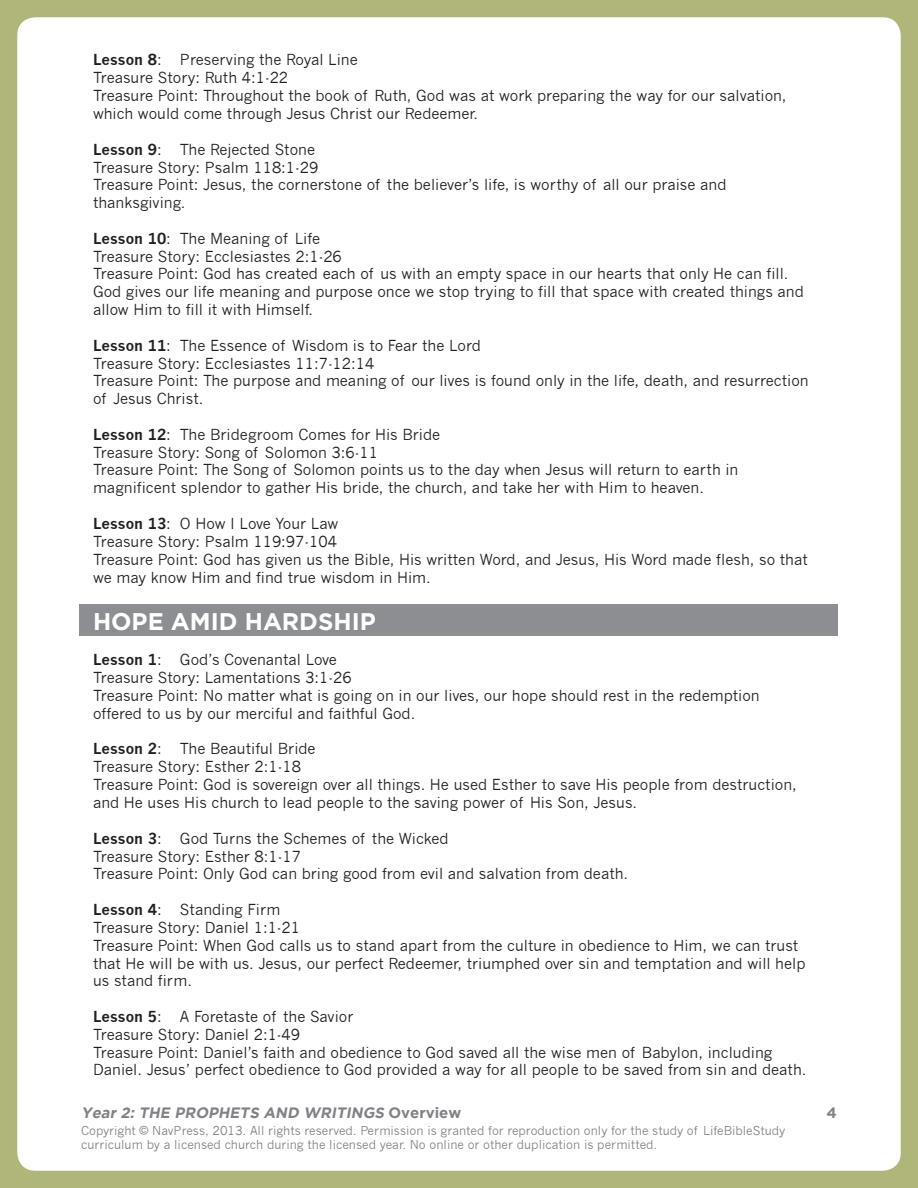
<style>
.page{position:relative;width:918px;height:1188px;background:#b0b579}
.page>*{position:absolute;margin:0;border:0;box-sizing:border-box;transform-origin:0 0}
.t1{font:700 24px "Gotham";color:#fff}
.t2{font:italic 700 15px "Gotham";color:#808285}
.t3{font:700 15px "Gotham";color:#808285}
.t4{font:14.85px/17.9px "News Gothic";color:#231f20}
.t5{font:12px/14.4px "News Gothic";color:#808285}
.s1{font-weight:700}
.s2{font-style:normal}
</style>
<div class="page">
<div style="left:17px;top:17px;width:884px;height:1154px;background:#fff;border-radius:18px"></div>
<div style="left:80px;top:604px;width:758px;height:32px;background:#8c8e91"></div>
<p class="t4" style="left:93px;top:51px;width:266px"><span class="s1">Lesson 8</span>: Preserving the Royal Line</p>
<p class="t4" style="left:93px;top:69px;width:197px">Treasure Story: Ruth 4:1-22</p>
<p class="t4" style="left:93px;top:87px;width:695px">Treasure Point: Throughout the book of Ruth, God was at work preparing the way for our salvation, which would come through Jesus Christ our Redeemer.</p>
<p class="t4" style="left:93px;top:140px;width:224px"><span class="s1">Lesson 9</span>: The Rejected Stone</p>
<p class="t4" style="left:93px;top:158px;width:227px">Treasure Story: Psalm 118:1-29</p>
<p class="t4" style="left:93px;top:176px;width:635px">Treasure Point: Jesus, the cornerstone of the believer’s life, is worthy of all our praise and thanksgiving.</p>
<p class="t4" style="left:93px;top:230px;width:229px"><span class="s1">Lesson 10</span>: The Meaning of Life</p>
<p class="t4" style="left:93px;top:247px;width:250px">Treasure Story: Ecclesiastes 2:1-26</p>
<p class="t4" style="left:93px;top:265px;width:712px">Treasure Point: God has created each of us with an empty space in our hearts that only He can fill.<br>God gives our life meaning and purpose once we stop trying to fill that space with created things and allow Him to fill it with Himself.</p>
<p class="t4" style="left:93px;top:336px;width:390px"><span class="s1">Lesson 11</span>: The Essence of Wisdom is to Fear the Lord</p>
<p class="t4" style="left:93px;top:354px;width:283px">Treasure Story: Ecclesiastes 11:7-12:14</p>
<p class="t4" style="left:93px;top:372px;width:717px">Treasure Point: The purpose and meaning of our lives is found only in the life, death, and resurrection of Jesus Christ.</p>
<p class="t4" style="left:93px;top:426px;width:349px"><span class="s1">Lesson 12</span>: The Bridegroom Comes for His Bride</p>
<p class="t4" style="left:93px;top:443px;width:287px">Treasure Story: Song of Solomon 3:6-11</p>
<p class="t4" style="left:93px;top:461px;width:647px">Treasure Point: The Song of Solomon points us to the day when Jesus will return to earth in magnificent splendor to gather His bride, the church, and take her with Him to heaven.</p>
<p class="t4" style="left:93px;top:515px;width:247px"><span class="s1">Lesson 13</span>: O How I Love Your Law</p>
<p class="t4" style="left:93px;top:533px;width:246px">Treasure Story: Psalm 119:97-104</p>
<p class="t4" style="left:93px;top:550px;width:716px">Treasure Point: God has given us the Bible, His written Word, and Jesus, His Word made flesh, so that we may know Him and find true wisdom in Him.</p>
<p class="t1" style="left:93px;top:607px;width:284px">HOPE AMID HARDSHIP</p>
<p class="t4" style="left:93px;top:651px;width:246px"><span class="s1">Lesson 1</span>: God’s Covenantal Love</p>
<p class="t4" style="left:93px;top:669px;width:260px">Treasure Story: Lamentations 3:1-26</p>
<p class="t4" style="left:93px;top:687px;width:668px">Treasure Point: No matter what is going on in our lives, our hope should rest in the redemption offered to us by our merciful and faithful God.</p>
<p class="t4" style="left:93px;top:740px;width:224px"><span class="s1">Lesson 2</span>: The Beautiful Bride</p>
<p class="t4" style="left:93px;top:758px;width:209px">Treasure Story: Esther 2:1-18</p>
<p class="t4" style="left:93px;top:776px;width:705px">Treasure Point: God is sovereign over all things. He used Esther to save His people from destruction, and He uses His church to lead people to the saving power of His Son, Jesus.</p>
<p class="t4" style="left:93px;top:830px;width:357px"><span class="s1">Lesson 3</span>: God Turns the Schemes of the Wicked</p>
<p class="t4" style="left:93px;top:847px;width:209px">Treasure Story: Esther 8:1-17</p>
<p class="t4" style="left:93px;top:865px;width:537px">Treasure Point: Only God can bring good from evil and salvation from death.</p>
<p class="t4" style="left:93px;top:901px;width:189px"><span class="s1">Lesson 4</span>: Standing Firm</p>
<p class="t4" style="left:93px;top:919px;width:209px">Treasure Story: Daniel 1:1-21</p>
<p class="t4" style="left:93px;top:936px;width:714px">Treasure Point: When God calls us to stand apart from the culture in obedience to Him, we can trust that He will be with us. Jesus, our perfect Redeemer, triumphed over sin and temptation and will help us stand firm.</p>
<p class="t4" style="left:93px;top:1008px;width:262px"><span class="s1">Lesson 5</span>: A Foretaste of the Savior</p>
<p class="t4" style="left:93px;top:1026px;width:209px">Treasure Story: Daniel 2:1-49</p>
<p class="t4" style="left:93px;top:1043px;width:715px">Treasure Point: Daniel’s faith and obedience to God saved all the wise men of Babylon, including<br>Daniel. Jesus’ perfect obedience to God provided a way for all people to be saved from sin and death.</p>
<p class="t2" style="left:81px;top:1104px;width:382px">Year 2: THE PROPHETS AND WRITINGS <span class="s2">O v e r v i e w</span></p>
<p class="t5" style="left:81px;top:1123px;width:706px">Copyright © NavPress, 2013. All rights reserved. Permission is granted for reproduction only for the study of LifeBibleStudy curriculum by a licensed church during the licensed year. No online or other duplication is permitted.</p>
<p class="t3" style="left:827px;top:1104px;width:12px">4</p>
</div>
